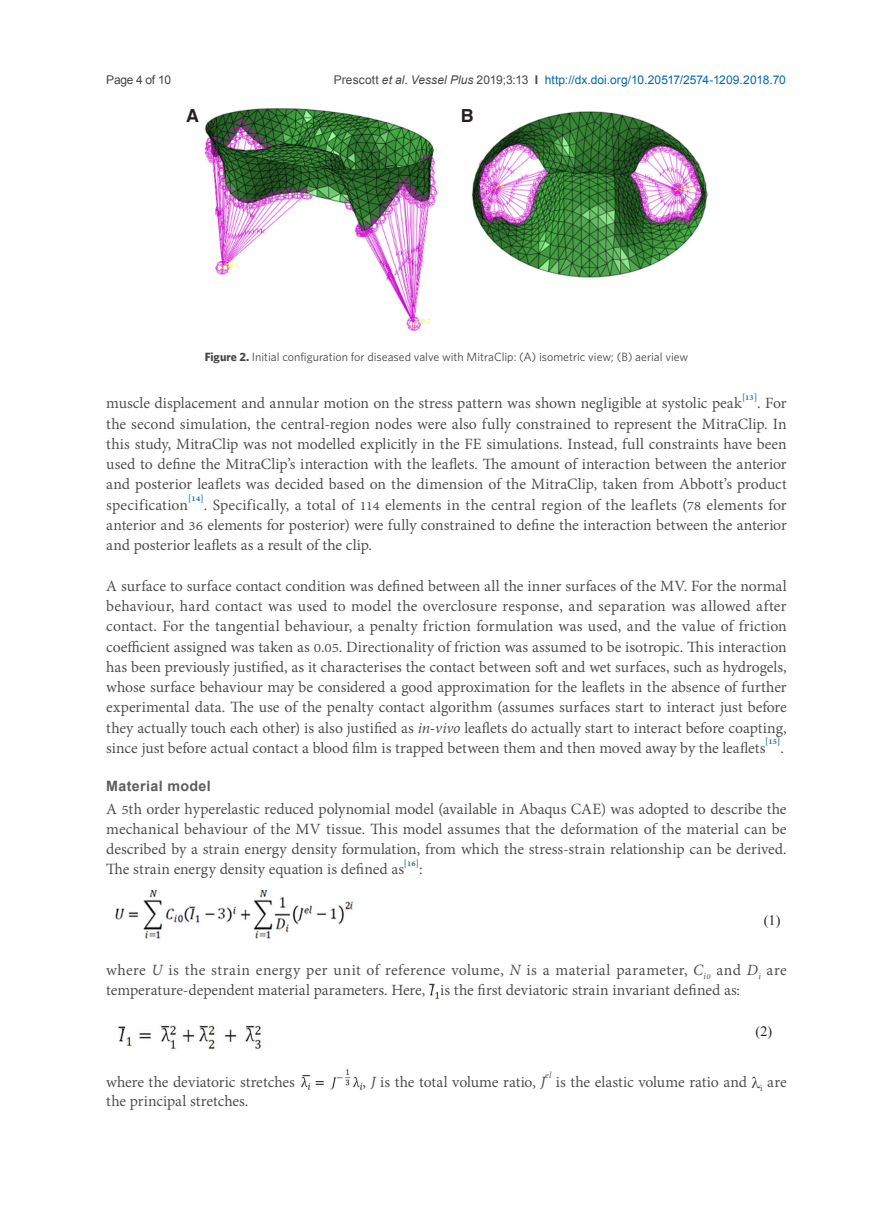
<style>
.page{position:relative;width:893px;height:1212px;background:#fff}
.page>*{position:absolute;margin:0;border:0;box-sizing:border-box;transform-origin:0 0}
.t1{font:19.2px/20.2px "Adobe Thai";color:#484648;text-align:justify}
.t2{font:700 18px "Helvetica";color:#231f20}
.t3{font:700 14.25px "Arial";letter-spacing:.025em;color:#5d5d5e}
.t4{font:14.25px "Times New Roman";color:#231f20}
.t5{font:12px "Whitney";color:#484648}
.t6{font:12px "Arial";letter-spacing:.005em;color:#0166b3}
.t7{font:12px "Arial";letter-spacing:-.025em;color:#484648}
.s1{color:#484648}
.s2{font-style:italic;color:#484648}
.s3{font-weight:700;color:#484648}
.s4{font-weight:700}
.s5{font-style:italic}
</style>
<div class="page">
<img style="left:301px;top:1069px;width:62px;height:23px">
<img style="left:204px;top:108px;width:504px;height:223px">
<img style="left:116px;top:890px;width:237px;height:48px">
<img style="left:429px;top:983px;width:11px;height:16px">
<img style="left:118px;top:1026px;width:145px;height:24px">
<p class="t7" style="left:106px;top:72px;width:66px">Page 4 of 10</p>
<p class="t6" style="left:334px;top:72px;width:453px"><span class="s1">Prescott</span> <span class="s2">et al</span><span class="s1">.</span> <span class="s2">Vessel Plus</span> <span class="s1">2019;3:13</span> <span class="s3">I</span> http://dx.doi.org/10.20517/2574-1209.2018.70</p>
<p class="t2" style="left:186px;top:104px;width:14px">A</p>
<p class="t2" style="left:461px;top:104px;width:14px">B</p>
<p class="t5" style="left:205px;top:350px;width:485px"><span class="s4">Figure 2.</span> Initial configuration for diseased valve with MitraClip: (A) isometric view; (B) aerial view</p>
<p class="t1" style="left:106px;top:392px;width:682px">muscle displacement and annular motion on the stress pattern was shown negligible at systolic peak<sup>[13]</sup>. For the second simulation, the central-region nodes were also fully constrained to represent the MitraClip. In this study, MitraClip was not modelled explicitly in the FE simulations. Instead, full constraints have been used to define the MitraClip’s interaction with the leaflets. The amount of interaction between the anterior and posterior leaflets was decided based on the dimension of the MitraClip, taken from Abbott’s product specification<sup>[14]</sup>. Specifically, a total of 114 elements in the central region of the leaflets (78 elements for anterior and 36 elements for posterior) were fully constrained to define the interaction between the anterior and posterior leaflets as a result of the clip.</p>
<p class="t1" style="left:106px;top:574px;width:682px">A surface to surface contact condition was defined between all the inner surfaces of the MV. For the normal behaviour, hard contact was used to model the overclosure response, and separation was allowed after contact. For the tangential behaviour, a penalty friction formulation was used, and the value of friction coefficient assigned was taken as 0.05. Directionality of friction was assumed to be isotropic. This interaction has been previously justified, as it characterises the contact between soft and wet surfaces, such as hydrogels, whose surface behaviour may be considered a good approximation for the leaflets in the absence of further experimental data. The use of the penalty contact algorithm (assumes surfaces start to interact just before they actually touch each other) is also justified as <span class="s5">in-vivo</span> leaflets do actually start to interact before coapting, since just before actual contact a blood film is trapped between them and then moved away by the leaflets<sup>[15]</sup>.</p>
<p class="t3" style="left:106px;top:776px;width:106px">Material model</p>
<p class="t1" style="left:106px;top:797px;width:682px">A 5th order hyperelastic reduced polynomial model (available in Abaqus CAE) was adopted to describe the mechanical behaviour of the MV tissue. This model assumes that the deformation of the material can be described by a strain energy density formulation, from which the stress-strain relationship can be derived.<br>The strain energy density equation is defined as<sup>[16]</sup>:</p>
<p class="t4" style="left:764px;top:910px;width:18px">(1)</p>
<p class="t1" style="left:106px;top:958px;width:682px">where <span class="s5">U</span> is the strain energy per unit of reference volume, <span class="s5">N</span> is a material parameter, <span class="s5">C</span><sub>i0</sub> and <span class="s5">D</span><sub>i</sub> are temperature-dependent material parameters. Here, is the first deviatoric strain invariant defined as:</p>
<p class="t4" style="left:756px;top:1021px;width:18px">(2)</p>
<p class="t1" style="left:106px;top:1070px;width:190px">where the deviatoric stretches</p>
<p class="t1" style="left:363px;top:1070px;width:426px">, <span class="s5">J</span> is the total volume ratio, <span class="s5">J</span><sup>el</sup> is the elastic volume ratio and ●<sub>i</sub> are</p>
<p class="t1" style="left:106px;top:1089px;width:144px">the principal stretches.</p>
</div>
